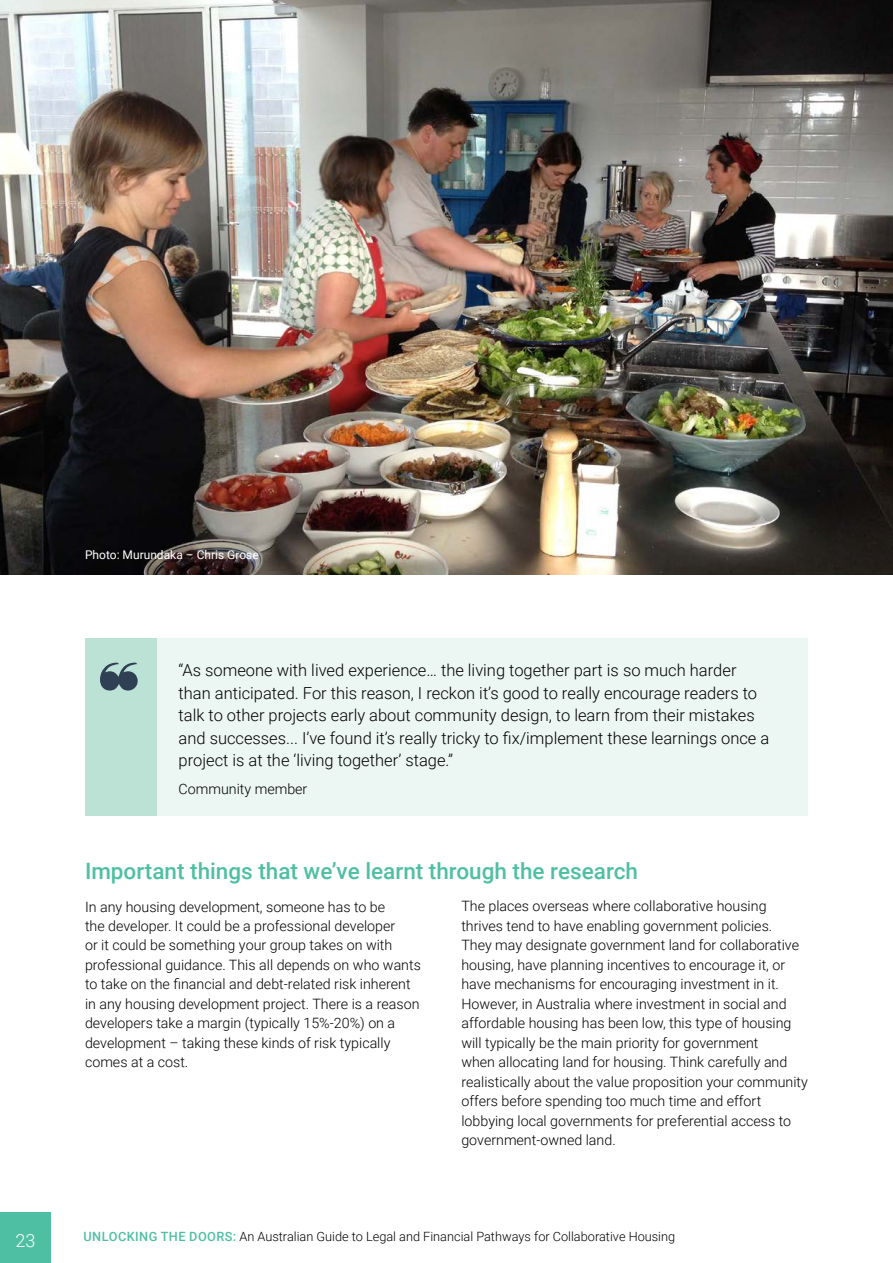
<style>
.page{position:relative;width:893px;height:1263px;background:#fff}
.page>*{position:absolute;margin:0;border:0;box-sizing:border-box;transform-origin:0 0}
.CHA_H2_Heading_2_SPAN{font:500 22.5px "Roboto";color:#4fbfa3}
.t1{font:300 18px "Roboto";color:#fff}
.CHA_Quote_SM{font:300 16.5px/22.5px "Roboto";color:#000}
.CHA_P_Paragraph{font:300 14.25px/19.5px "Roboto";color:#000}
.t2{font:300 12.75px "Roboto";color:#000}
.CHA_Credit{font:12px "Roboto";color:#fff}
.s1{font-weight:500;color:#4fbfa3}
</style>
<div class="page">
<div style="left:0;top:1212px;width:51px;height:51px;background:#4fbfa3"></div>
<div style="left:85px;top:638px;width:72px;height:178px;background:#bce2d6"></div>
<div style="left:157px;top:638px;width:651px;height:178px;background:#ecf6f2"></div>
<img style="left:0;top:0;width:893px;height:574px">
<p class="t1" style="left:16px;top:1228px;width:21px">23</p>
<p class="CHA_Credit" style="left:85px;top:546px;width:175px">Photo: Murundaka – Chris Grose</p>
<p class="CHA_Quote_SM" style="left:179px;top:659px;width:592px">“As someone with lived experience… the living together part is so much harder than anticipated. For this reason, I reckon it’s good to really encourage readers to talk to other projects early about community design, to learn from their mistakes and successes... I’ve found it’s really tricky to fix/implement these learnings once a project is at the ‘living together’ stage.”</p>
<p class="CHA_P_Paragraph" style="left:179px;top:779px;width:130px">Community member</p>
<h2 class="CHA_H2_Heading_2_SPAN" style="left:85px;top:855px;width:554px">Important things that we’ve learnt through the research</h2>
<p class="CHA_P_Paragraph" style="left:85px;top:896px;width:337px">In any housing development, someone has to be<br>the developer. It could be a professional developer<br>or it could be something your group takes on with professional guidance. This all depends on who wants to take on the financial and debt-related risk inherent in any housing development project. There is a reason developers take a margin (typically 15%-20%) on a development – taking these kinds of risk typically comes at a cost.</p>
<p class="CHA_P_Paragraph" style="left:461px;top:896px;width:348px">The places overseas where collaborative housing thrives tend to have enabling government policies.<br>They may designate government land for collaborative housing, have planning incentives to encourage it, or have mechanisms for encouraging investment in it.<br>However, in Australia where investment in social and affordable housing has been low, this type of housing will typically be the main priority for government<br>when allocating land for housing. Think carefully and realistically about the value proposition your community offers before spending too much time and effort lobbying local governments for preferential access to government-owned land.</p>
<p class="t2" style="left:84px;top:1227px;width:593px"><span class="s1">UNLOCKING THE DOORS:</span> An Australian Guide to Legal and Financial Pathways for Collaborative Housing</p>
</div>
